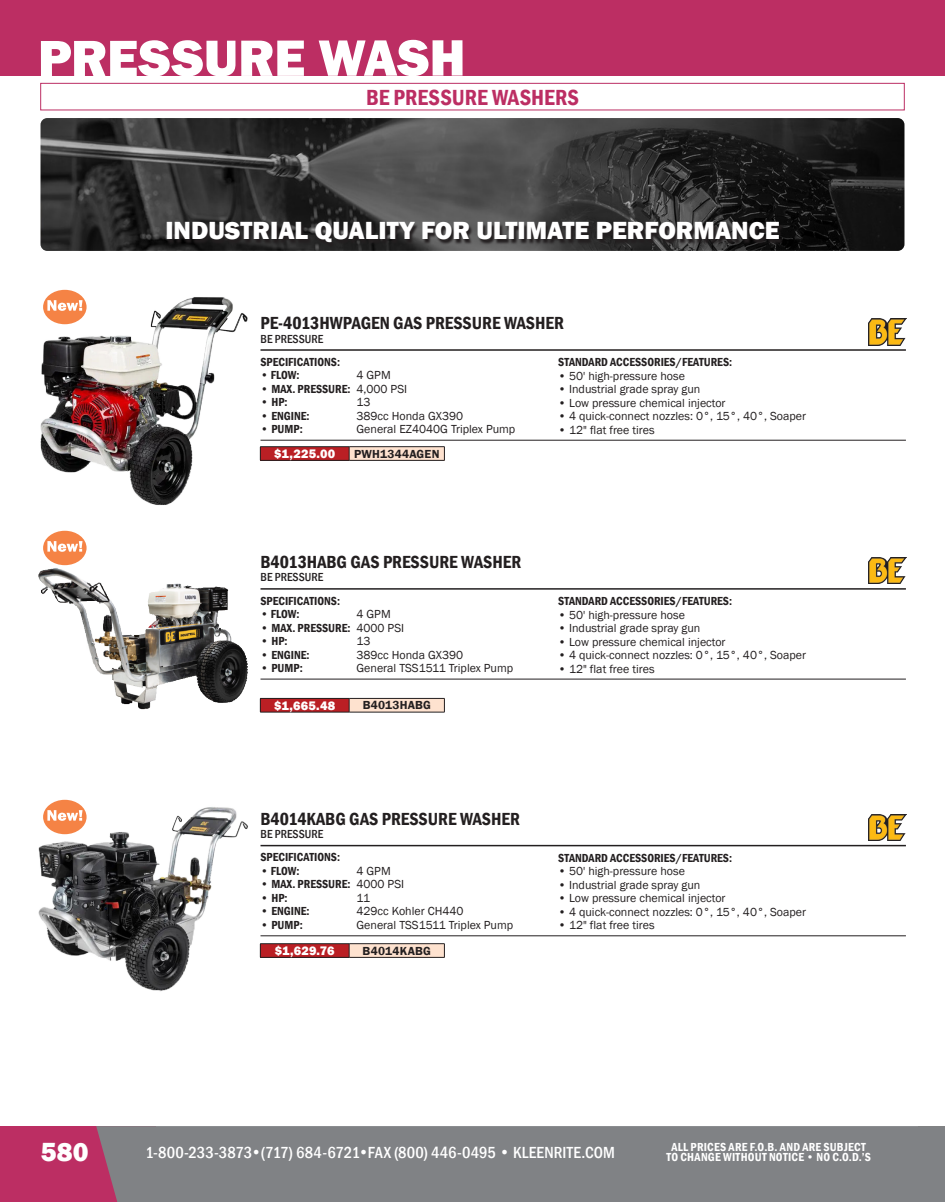
<style>
.page{position:relative;width:945px;height:1202px;background:#fff}
.page>*{position:absolute;margin:0;border:0;box-sizing:border-box;transform-origin:0 0}
.t1{font:800 52.95px "Franklin Gothic";color:#fff}
.t2{font:800 27px "Franklin Gothic";color:#fff}
.t3{font:800 25.5px "Franklin Gothic";color:#fff}
.t4{font:600 condensed 22.5px "Franklin Gothic";color:#bc2e63}
.t5{font:600 condensed 18px "Franklin Gothic";color:#231f20}
.t6{font:500 condensed 16.5px "Franklin Gothic";letter-spacing:.005em;color:#fff}
.t7{font:800 12.75px "Franklin Gothic";letter-spacing:.015em;color:#fff}
.t8{font:12px "Franklin Gothic";color:#231f20}
.t9{font:600 condensed 12px "Franklin Gothic";color:#231f20}
.t10{font:600 condensed 12px "Franklin Gothic";letter-spacing:.02em;color:#fff}
.t11{font:500 condensed 12px "Franklin Gothic";color:#231f20}
.t12{font:600 12px "Franklin Gothic";letter-spacing:.015em;color:#231f20}
.s1{font-weight:400;font-stretch:normal}
</style>
<div class="page">
<hr style="left:261px;top:349px;width:645px;height:2px;background:#231f20">
<hr style="left:261px;top:440px;width:645px;height:1px;background:#231f20">
<div style="left:40px;top:83px;width:864px;height:27px;border:1px solid #bc2e63"></div>
<div style="left:260px;top:698px;width:89px;height:14px;background:#ba1f24"></div>
<div style="left:349px;top:698px;width:95px;height:14px;background:#fee2cf"></div>
<hr style="left:260px;top:698px;width:89px;height:1px;background:#231f20">
<svg style="left:260px;top:698px;width:1px;height:14px"></svg>
<hr style="left:349px;top:698px;width:96px;height:1px;background:#231f20">
<svg style="left:349px;top:698px;width:1px;height:14px"></svg>
<svg style="left:444px;top:698px;width:1px;height:14px"></svg>
<hr style="left:260px;top:712px;width:89px;height:1px;background:#231f20">
<hr style="left:349px;top:712px;width:96px;height:1px;background:#231f20">
<div style="left:260px;top:943px;width:89px;height:14px;background:#ba1f24"></div>
<div style="left:349px;top:943px;width:95px;height:14px;background:#fee2cf"></div>
<hr style="left:260px;top:943px;width:89px;height:1px;background:#231f20">
<svg style="left:260px;top:943px;width:1px;height:14px"></svg>
<hr style="left:349px;top:943px;width:96px;height:1px;background:#231f20">
<svg style="left:349px;top:943px;width:1px;height:14px"></svg>
<svg style="left:444px;top:943px;width:1px;height:14px"></svg>
<hr style="left:260px;top:957px;width:89px;height:1px;background:#231f20">
<hr style="left:349px;top:957px;width:96px;height:1px;background:#231f20">
<img style="left:868px;top:319px;width:38px;height:26px">
<img style="left:40px;top:289px;width:208px;height:216px">
<div style="left:260px;top:446px;width:89px;height:14px;background:#ba1f24"></div>
<div style="left:349px;top:446px;width:95px;height:14px;background:#fee2cf"></div>
<hr style="left:260px;top:446px;width:89px;height:1px;background:#231f20">
<svg style="left:260px;top:447px;width:1px;height:13px"></svg>
<hr style="left:349px;top:446px;width:96px;height:1px;background:#231f20">
<svg style="left:349px;top:447px;width:1px;height:13px"></svg>
<svg style="left:444px;top:447px;width:1px;height:13px"></svg>
<hr style="left:260px;top:460px;width:89px;height:1px;background:#231f20">
<hr style="left:349px;top:460px;width:96px;height:1px;background:#231f20">
<img style="left:868px;top:557px;width:39px;height:27px">
<img style="left:38px;top:561px;width:210px;height:149px">
<hr style="left:261px;top:588px;width:645px;height:1px;background:#231f20">
<hr style="left:261px;top:679px;width:645px;height:1px;background:#231f20">
<img style="left:868px;top:814px;width:39px;height:26px">
<img style="left:38px;top:807px;width:210px;height:185px">
<hr style="left:261px;top:845px;width:645px;height:1px;background:#231f20">
<hr style="left:261px;top:935px;width:645px;height:1px;background:#231f20">
<div style="left:43px;top:290px;width:44px;height:34px;background:#f58345;border-radius:50%"></div>
<svg style="left:47px;top:300px;width:36px;height:11px"></svg>
<div style="left:43px;top:531px;width:44px;height:34px;background:#f58345;border-radius:50%"></div>
<svg style="left:47px;top:541px;width:36px;height:11px"></svg>
<div style="left:43px;top:799px;width:44px;height:35px;background:#f58345;border-radius:50%"></div>
<svg style="left:47px;top:810px;width:36px;height:10px"></svg>
<img style="left:40px;top:118px;width:864px;height:133px">
<svg style="left:167px;top:223px;width:617px;height:25px;background:#2f2d2d"></svg>
<svg style="left:0;top:1126px;width:894px;height:76px;background:#877881"></svg>
<div style="left:1px;top:0;width:944px;height:75px;background:#bc2e63"></div>
<div style="left:894px;top:1126px;width:51px;height:76px;background:#808285"></div>
<h1 class="t1" style="left:38px;top:24px;width:429px">PRESSURE WASH</h1>
<h3 class="t4" style="left:366px;top:82px;width:214px">BE PRESSURE WASHERS</h3>
<h3 class="t3" style="left:165px;top:214px;width:616px">INDUSTRIAL QUALITY FOR ULTIMATE PERFORMANCE</h3>
<h3 class="t5" style="left:261px;top:311px;width:305px">PE-4013HWPAGEN GAS PRESSURE WASHER</h3>
<p class="t11" style="left:261px;top:330px;width:64px">BE PRESSURE</p>
<p class="t9" style="left:261px;top:354px;width:81px">SPECIFICATIONS:</p>
<p class="t9" style="left:261px;top:367px;width:40px"><span class="s1">•</span> FLOW:</p>
<p class="t8" style="left:357px;top:368px;width:36px">4 GPM</p>
<p class="t9" style="left:261px;top:381px;width:148px"><span class="s1">•</span> MAX. PRESSURE: <span class="s1">4,000 PSI</span></p>
<p class="t9" style="left:261px;top:394px;width:29px"><span class="s1">•</span> HP:</p>
<p class="t8" style="left:357px;top:395px;width:15px">13</p>
<p class="t9" style="left:261px;top:408px;width:51px"><span class="s1">•</span> ENGINE:</p>
<p class="t8" style="left:357px;top:408px;width:108px">389cc Honda GX390</p>
<p class="t9" style="left:261px;top:421px;width:44px"><span class="s1">•</span> PUMP:</p>
<p class="t8" style="left:356px;top:422px;width:160px">General EZ4040G Triplex Pump</p>
<p class="t9" style="left:558px;top:354px;width:176px">STANDARD ACCESSORIES/FEATURES:</p>
<p class="t8" style="left:558px;top:368px;width:128px">• 50' high-pressure hose</p>
<p class="t8" style="left:558px;top:382px;width:144px">• Industrial grade spray gun</p>
<p class="t8" style="left:558px;top:395px;width:169px">• Low pressure chemical injector</p>
<p class="t8" style="left:558px;top:409px;width:249px">• 4 quick-connect nozzles: 0°, 15°, 40°, Soaper</p>
<p class="t8" style="left:558px;top:422px;width:98px">• 12" flat free tires</p>
<p class="t7" style="left:274px;top:445px;width:63px">$1,225.00</p>
<p class="t12" style="left:354px;top:446px;width:87px">PWH1344AGEN</p>
<h3 class="t5" style="left:261px;top:550px;width:262px">B4013HABG GAS PRESSURE WASHER</h3>
<p class="t11" style="left:261px;top:569px;width:64px">BE PRESSURE</p>
<p class="t9" style="left:261px;top:592px;width:81px">SPECIFICATIONS:</p>
<p class="t9" style="left:261px;top:606px;width:40px"><span class="s1">•</span> FLOW:</p>
<p class="t8" style="left:357px;top:606px;width:36px">4 GPM</p>
<p class="t9" style="left:261px;top:619px;width:145px"><span class="s1">•</span> MAX. PRESSURE: <span class="s1">4000 PSI</span></p>
<p class="t9" style="left:261px;top:633px;width:29px"><span class="s1">•</span> HP:</p>
<p class="t8" style="left:357px;top:633px;width:15px">13</p>
<p class="t9" style="left:261px;top:646px;width:51px"><span class="s1">•</span> ENGINE:</p>
<p class="t8" style="left:357px;top:647px;width:108px">389cc Honda GX390</p>
<p class="t9" style="left:261px;top:660px;width:44px"><span class="s1">•</span> PUMP:</p>
<p class="t8" style="left:356px;top:660px;width:158px">General TSS1511 Triplex Pump</p>
<p class="t7" style="left:274px;top:697px;width:63px">$1,665.48</p>
<p class="t12" style="left:363px;top:698px;width:70px">B4013HABG</p>
<p class="t9" style="left:558px;top:593px;width:176px">STANDARD ACCESSORIES/FEATURES:</p>
<p class="t8" style="left:558px;top:607px;width:128px">• 50' high-pressure hose</p>
<p class="t8" style="left:558px;top:620px;width:144px">• Industrial grade spray gun</p>
<p class="t8" style="left:558px;top:634px;width:169px">• Low pressure chemical injector</p>
<p class="t8" style="left:558px;top:647px;width:249px">• 4 quick-connect nozzles: 0°, 15°, 40°, Soaper</p>
<p class="t8" style="left:558px;top:661px;width:98px">• 12" flat free tires</p>
<h3 class="t5" style="left:261px;top:806px;width:261px">B4014KABG GAS PRESSURE WASHER</h3>
<p class="t11" style="left:261px;top:826px;width:64px">BE PRESSURE</p>
<p class="t9" style="left:261px;top:849px;width:81px">SPECIFICATIONS:</p>
<p class="t9" style="left:261px;top:862px;width:40px"><span class="s1">•</span> FLOW:</p>
<p class="t8" style="left:357px;top:863px;width:36px">4 GPM</p>
<p class="t9" style="left:261px;top:876px;width:145px"><span class="s1">•</span> MAX. PRESSURE: <span class="s1">4000 PSI</span></p>
<p class="t9" style="left:261px;top:889px;width:29px"><span class="s1">•</span> HP:</p>
<p class="t8" style="left:357px;top:890px;width:15px">11</p>
<p class="t9" style="left:261px;top:903px;width:51px"><span class="s1">•</span> ENGINE:</p>
<p class="t8" style="left:357px;top:904px;width:109px">429cc Kohler CH440</p>
<p class="t9" style="left:261px;top:916px;width:44px"><span class="s1">•</span> PUMP:</p>
<p class="t8" style="left:356px;top:917px;width:158px">General TSS1511 Triplex Pump</p>
<p class="t7" style="left:275px;top:942px;width:61px">$1,629.76</p>
<p class="t12" style="left:363px;top:943px;width:70px">B4014KABG</p>
<p class="t9" style="left:558px;top:849px;width:176px">STANDARD ACCESSORIES/FEATURES:</p>
<p class="t8" style="left:558px;top:863px;width:128px">• 50' high-pressure hose</p>
<p class="t8" style="left:558px;top:877px;width:144px">• Industrial grade spray gun</p>
<p class="t8" style="left:558px;top:890px;width:169px">• Low pressure chemical injector</p>
<p class="t8" style="left:558px;top:904px;width:249px">• 4 quick-connect nozzles: 0°, 15°, 40°, Soaper</p>
<p class="t8" style="left:558px;top:917px;width:98px">• 12" flat free tires</p>
<h2 class="t2" style="left:41px;top:1134px;width:49px">580</h2>
<p class="t10" style="left:671px;top:1138px;width:196px">ALL PRICES ARE F.O.B. AND ARE SUBJECT</p>
<h3 class="t6" style="left:145px;top:1141px;width:471px">1-800-233-3873•(717) 684-6721•FAX (800) 446-0495 • KLEENRITE.COM</h3>
<p class="t10" style="left:666px;top:1149px;width:206px">TO CHANGE WITHOUT NOTICE • NO C.O.D.’S</p>
</div>
